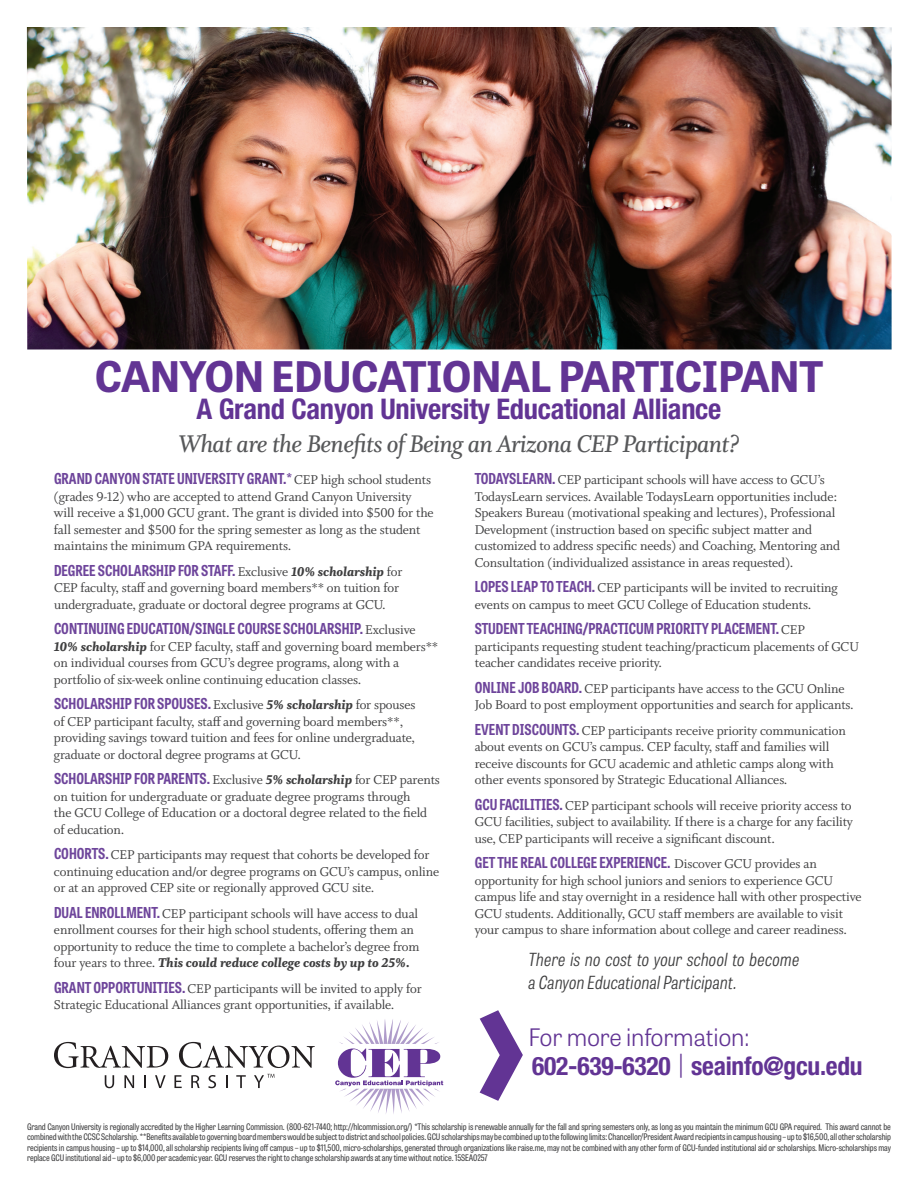
<style>
.page{position:relative;width:918px;height:1188px;background:#fff}
.page>*{position:absolute;margin:0;border:0;box-sizing:border-box;transform-origin:0 0}
.t1{font:700 42px "Tablet Gothic";letter-spacing:-.02em;color:#623494}
.t2{font:700 condensed 28.5px "Helvetica Neue LT Std";letter-spacing:-.01em;color:#623494}
.t3{font:27px "Whitman Semibold Italic Os F";letter-spacing:-.025em;color:#57585a}
.t4{font:700 condensed 25.5px "Helvetica Neue LT Std";letter-spacing:-.01em;color:#623494}
.t5{font:300 24px "Tablet Gothic";letter-spacing:-.01em;color:#623494}
.t6{font:italic 300 18px/22.5px "Tablet Gothic Condensed";letter-spacing:.01em;color:#3e3e3f}
.t7{font:700 15px "Tablet Gothic Condensed";color:#6e459b}
.t8{font:14.25px/16.5px "Whitman Roman LF";letter-spacing:-.01em;color:#3e3e3f}
.t9{font:14.25px "Whitman Black Italic LF";letter-spacing:-.01em;color:#3e3e3f}
.t10{font:9px/10.5px "Tablet Gothic Condensed";letter-spacing:-.01em;color:#3e3e3f;text-align:justify}
.s1{font-family:"Whitman Roman LF";font-weight:400;font-size:14.25px;color:#3e3e3f}
.s2{font-family:"Whitman Black Italic LF";font-weight:400;font-size:14.25px;color:#3e3e3f}
.s3{font-family:"Whitman Black Italic LF"}
.s4{font-family:"Tablet Gothic Condensed";font-weight:700;font-size:15px;color:#6e459b}
.s5{font-family:"Whitman Roman LF"}
.s6{font-family:"Tablet Gothic";font-weight:300;font-stretch:normal;font-size:24px}
</style>
<div class="page">
<img style="left:27px;top:27px;width:865px;height:323px">
<svg style="left:54px;top:1042px;width:114px;height:26px"></svg>
<svg style="left:179px;top:1042px;width:136px;height:26px"></svg>
<svg style="left:105px;top:1075px;width:9px;height:13px"></svg>
<svg style="left:124px;top:1075px;width:10px;height:13px"></svg>
<svg style="left:144px;top:1075px;width:2px;height:13px"></svg>
<svg style="left:155px;top:1075px;width:11px;height:13px"></svg>
<svg style="left:174px;top:1075px;width:8px;height:13px"></svg>
<svg style="left:191px;top:1075px;width:9px;height:13px"></svg>
<svg style="left:208px;top:1075px;width:8px;height:13px"></svg>
<svg style="left:226px;top:1075px;width:1px;height:13px"></svg>
<svg style="left:236px;top:1075px;width:10px;height:13px"></svg>
<svg style="left:254px;top:1074px;width:20px;height:14px"></svg>
<svg style="left:335px;top:1019px;width:108px;height:95px"></svg>
<svg style="left:480px;top:1010px;width:43px;height:91px"></svg>
<h1 class="t1" style="left:95px;top:347px;width:730px">CANYON EDUCATIONAL PARTICIPANT</h1>
<h2 class="t2" style="left:197px;top:392px;width:526px">A Grand Canyon University Educational Alliance</h2>
<h3 class="t3" style="left:178px;top:429px;width:563px">What are the Benefits of Being an Arizona CEP Participant?</h3>
<p class="t7" style="left:54px;top:468px;width:379px">GRAND CANYON STATE UNIVERSITY GRANT.* <span class="s1">CEP high school students</span></p>
<p class="t8" style="left:54px;top:488px;width:381px">(grades 9-12) who are accepted to attend Grand Canyon University will receive a $1,000 GCU grant. The grant is divided into $500 for the fall semester and $500 for the spring semester as long as the student maintains the minimum GPA requirements.</p>
<p class="t7" style="left:54px;top:560px;width:350px">DEGREE SCHOLARSHIP FOR STAFF. <span class="s1">Exclusive</span> <span class="s2">10% scholarship</span> <span class="s1">for</span></p>
<p class="t8" style="left:54px;top:580px;width:347px">CEP faculty, staff and governing board members** on tuition for undergraduate, graduate or doctoral degree programs at GCU.</p>
<p class="t7" style="left:54px;top:618px;width:363px">CONTINUING EDUCATION/SINGLE COURSE SCHOLARSHIP. <span class="s1">Exclusive</span></p>
<p class="t8" style="left:54px;top:638px;width:386px"><span class="s3">10% scholarship</span> for CEP faculty, staff and governing board members** on individual courses from GCU’s degree programs, along with a portfolio of six-week online continuing education classes.</p>
<p class="t7" style="left:54px;top:693px;width:363px">SCHOLARSHIP FOR SPOUSES. <span class="s1">Exclusive</span> <span class="s2">5% scholarship</span> <span class="s1">for spouses</span></p>
<p class="t8" style="left:54px;top:713px;width:363px">of CEP participant faculty, staff and governing board members**, providing savings toward tuition and fees for online undergraduate, graduate or doctoral degree programs at GCU.</p>
<p class="t7" style="left:54px;top:768px;width:388px">SCHOLARSHIP FOR PARENTS. <span class="s1">Exclusive</span> <span class="s2">5% scholarship</span> <span class="s1">for CEP parents</span></p>
<p class="t8" style="left:54px;top:788px;width:375px">on tuition for undergraduate or graduate degree programs through the GCU College of Education or a doctoral degree related to the field of education.</p>
<p class="t8" style="left:54px;top:847px;width:387px"><span class="s4">COHORTS.</span> CEP participants may request that cohorts be developed for continuing education and/or degree programs on GCU’s campus, online or at an approved CEP site or regionally approved GCU site.</p>
<p class="t8" style="left:54px;top:905px;width:367px"><span class="s4">DUAL ENROLLMENT.</span> CEP participant schools will have access to dual enrollment courses for their high school students, offering them an opportunity to reduce the time to complete a bachelor’s degree from</p>
<p class="t9" style="left:54px;top:955px;width:357px"><span class="s5">four years to three.</span> This could reduce college costs by up to 25%.</p>
<p class="t8" style="left:54px;top:980px;width:369px"><span class="s4">GRANT OPPORTUNITIES.</span> CEP participants will be invited to apply for<br>Strategic Educational Alliances grant opportunities, if available.</p>
<p class="t8" style="left:475px;top:472px;width:367px"><span class="s4">TODAYSLEARN.</span> CEP participant schools will have access to GCU’s TodaysLearn services. Available TodaysLearn opportunities include:<br>Speakers Bureau (motivational speaking and lectures), Professional Development (instruction based on specific subject matter and customized to address specific needs) and Coaching, Mentoring and Consultation (individualized assistance in areas requested).</p>
<p class="t8" style="left:475px;top:580px;width:365px"><span class="s4">LOPES LEAP TO TEACH.</span> CEP participants will be invited to recruiting events on campus to meet GCU College of Education students.</p>
<p class="t7" style="left:475px;top:618px;width:332px">STUDENT TEACHING/PRACTICUM PRIORITY PLACEMENT. <span class="s1">CEP</span></p>
<p class="t8" style="left:475px;top:638px;width:386px">participants requesting student teaching/practicum placements of GCU teacher candidates receive priority.</p>
<p class="t8" style="left:475px;top:680px;width:381px"><span class="s4">ONLINE JOB BOARD.</span> CEP participants have access to the GCU Online<br>Job Board to post employment opportunities and search for applicants.</p>
<p class="t8" style="left:475px;top:722px;width:373px"><span class="s4">EVENT DISCOUNTS.</span> CEP participants receive priority communication about events on GCU’s campus. CEP faculty, staff and families will receive discounts for GCU academic and athletic camps along with other events sponsored by Strategic Educational Alliances.</p>
<p class="t8" style="left:475px;top:797px;width:380px;text-align:justify"><span class="s4">GCU FACILITIES.</span> CEP participant schools will receive priority access to GCU facilities, subject to availability. If there is a charge for any facility use, CEP participants will receive a significant discount.</p>
<p class="t7" style="left:475px;top:852px;width:344px">GET THE REAL COLLEGE EXPERIENCE. <span class="s1">Discover GCU provides an</span></p>
<p class="t8" style="left:475px;top:872px;width:388px">opportunity for high school juniors and seniors to experience GCU campus life and stay overnight in a residence hall with other prospective GCU students. Additionally, GCU staff members are available to visit your campus to share information about college and career readiness.</p>
<p class="t6" style="left:528px;top:947px;width:273px">There is no cost to your school to become a Canyon Educational Participant.</p>
<h3 class="t5" style="left:528px;top:1021px;width:222px">For more information:</h3>
<h3 class="t4" style="left:532px;top:1050px;width:332px">602-639-6320 <span class="s6">|</span> seainfo@gcu.edu</h3>
<p class="t10" style="left:27px;top:1121px;width:866px">Grand Canyon University is regionally accredited by the Higher Learning Commission. (800-621-7440; http://hlcommission.org/) *This scholarship is renewable annually for the fall and spring semesters only, as long as you maintain the minimum GCU GPA required. This award cannot be combined with the CCSC Scholarship. **Benefits available to governing board members would be subject to district and school policies. GCU scholarships may be combined up to the following limits: Chancellor/President Award recipients in campus housing – up to $16,500, all other scholarship recipients in campus housing – up to $14,000, all scholarship recipients living off campus – up to $11,500, micro-scholarships, generated through organizations like raise.me, may not be combined with any other form of GCU-funded institutional aid or scholarships. Micro-scholarships may replace GCU institutional aid – up to $6,000 per academic year. GCU reserves the right to change scholarship awards at any time without notice. 15SEA0257</p>
</div>
